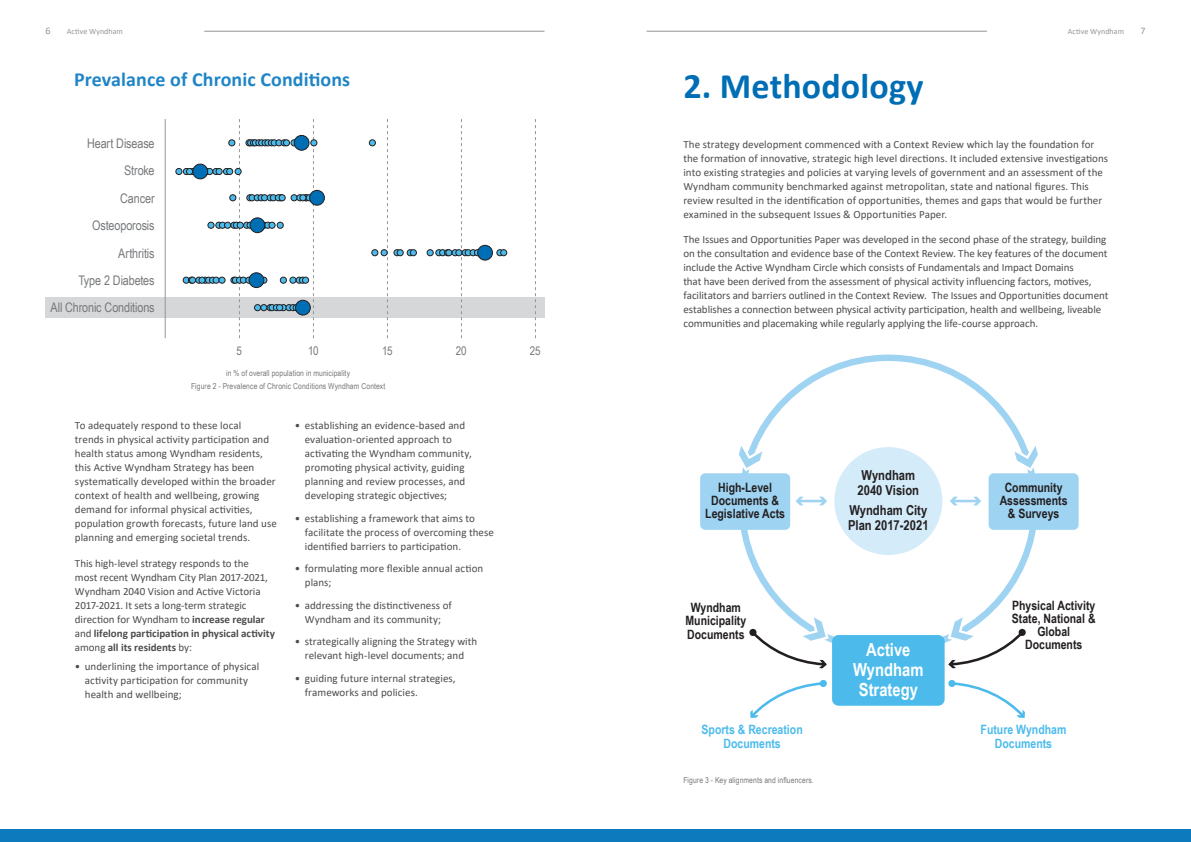
<style>
.page{position:relative;width:1191px;height:842px;background:#fff}
.page>*{position:absolute;margin:0;border:0;box-sizing:border-box;transform-origin:0 0}
.Headers{font:700 36px "Calibri";letter-spacing:.005em;color:#006eb5}
.HeaderSub{font:700 20px "Calibri";letter-spacing:.005em;color:#1f85c7}
.t1{font:700 18px/19.7px "Arial Narrow";color:#fff;text-align:center}
.t2{font:700 13.7px/15px "Arial Narrow";color:#231f20}
.Body_Copy{font:13.2px "Arial Narrow";letter-spacing:-.01em;color:#76787b}
.t3{font:700 12.8px/13.3px "Arial Narrow";color:#231f20;text-align:center}
.t4{font:700 12.8px/13.3px "Arial Narrow";color:#4cbbeb;text-align:center}
.Body_Copy-2{font:12px "Arial Narrow";letter-spacing:-.02em;color:#76787b}
.BodyText{font:11px/14px "Calibri";color:#4b4c4d}
.t5{font:10px "Calibri";color:#939598}
.Body_Copy-3{font:8.2px "Arial Narrow";letter-spacing:.015em;color:#76787b}
.BodyText-2{font:8.2px "Arial Narrow";letter-spacing:.015em;color:#76787b}
.t6{font:8px "Calibri";letter-spacing:.005em;color:#939598}
.s1{font-weight:700}
</style>
<div class="page">
<hr style="left:204px;top:31px;width:340px;height:1px;background:#939598">
<hr style="left:646px;top:31px;width:341px;height:1px;background:#939598">
<div style="left:0;top:829px;width:1191px;height:13px;background:#0d7abd"></div>
<div style="left:45px;top:297px;width:499px;height:21px;background:#d6d7d9"></div>
<svg style="left:535px;top:119px;width:1px;height:219px"></svg>
<div style="left:176px;top:168px;width:6px;height:7px;background:#4cbbeb;border-radius:50%"></div>
<div style="left:176px;top:168px;width:6px;height:7px;border:1px solid #231f20;border-radius:50%"></div>
<div style="left:309px;top:190px;width:15px;height:15px;background:#006eb5;border-radius:50%"></div>
<div style="left:309px;top:190px;width:15px;height:15px;border:1px solid #231f20;border-radius:50%"></div>
<svg style="left:369px;top:119px;width:19px;height:219px"></svg>
<svg style="left:394px;top:250px;width:22px;height:6px"></svg>
<svg style="left:427px;top:119px;width:53px;height:219px"></svg>
<svg style="left:497px;top:250px;width:5px;height:6px"></svg>
<div style="left:500px;top:250px;width:7px;height:6px;background:#4cbbeb;border-radius:50%"></div>
<div style="left:500px;top:250px;width:7px;height:6px;border:1px solid #231f20;border-radius:50%"></div>
<div style="left:477px;top:245px;width:15px;height:15px;background:#006eb5;border-radius:50%"></div>
<div style="left:477px;top:245px;width:15px;height:15px;border:1px solid #231f20;border-radius:50%"></div>
<svg style="left:183px;top:119px;width:134px;height:219px"></svg>
<div style="left:293px;top:304px;width:6px;height:7px;border:1px solid #231f20;border-radius:50%"></div>
<div style="left:295px;top:300px;width:15px;height:15px;background:#006eb5;border-radius:50%"></div>
<div style="left:295px;top:300px;width:15px;height:15px;border:1px solid #231f20;border-radius:50%"></div>
<hr style="left:165px;top:119px;width:1px;height:219px;background:#939598">
<div style="left:834px;top:447px;width:108px;height:108px;background:#d4ebf9;border-radius:50%"></div>
<svg style="left:750px;top:681px;width:76px;height:37px"></svg>
<svg style="left:949px;top:681px;width:76px;height:37px"></svg>
<div style="left:832px;top:635px;width:112px;height:71px;background:#4cbbeb;border-radius:6px"></div>
<div style="left:700px;top:473px;width:90px;height:57px;background:#9ed3f2;border-radius:5px"></div>
<div style="left:988px;top:473px;width:90px;height:57px;background:#9ed3f2;border-radius:5px"></div>
<hr style="left:798px;top:500px;width:26px;height:2px;background:#9ed3f2">
<svg style="left:796px;top:497px;width:7px;height:8px"></svg>
<svg style="left:819px;top:497px;width:8px;height:8px"></svg>
<hr style="left:952px;top:500px;width:26px;height:2px;background:#9ed3f2">
<svg style="left:950px;top:497px;width:7px;height:8px"></svg>
<svg style="left:973px;top:497px;width:8px;height:8px"></svg>
<svg style="left:739px;top:433px;width:25px;height:38px"></svg>
<svg style="left:1012px;top:433px;width:26px;height:38px"></svg>
<svg style="left:947px;top:605px;width:79px;height:63px"></svg>
<svg style="left:749px;top:605px;width:79px;height:63px"></svg>
<p class="t5" style="left:45px;top:24px;width:7px">6</p>
<p class="t6" style="left:67px;top:26px;width:58px">Active Wyndham</p>
<p class="t6" style="left:1068px;top:26px;width:58px">Active Wyndham</p>
<p class="t5" style="left:1140px;top:24px;width:7px">7</p>
<p class="HeaderSub" style="left:74px;top:65px;width:278px">Prevalance of Chronic Conditions</p>
<p class="Body_Copy" style="left:87px;top:134px;width:69px">Heart Disease</p>
<p class="Body_Copy" style="left:124px;top:161px;width:32px">Stroke</p>
<p class="Body_Copy" style="left:120px;top:188px;width:36px">Cancer</p>
<p class="Body_Copy" style="left:92px;top:216px;width:64px">Osteoporosis</p>
<p class="Body_Copy" style="left:118px;top:243px;width:38px">Arthritis</p>
<p class="Body_Copy" style="left:78px;top:271px;width:78px">Type 2 Diabetes</p>
<p class="Body_Copy" style="left:50px;top:298px;width:106px">All Chronic Conditions</p>
<p class="Body_Copy-2" style="left:236px;top:342px;width:7px">5</p>
<p class="Body_Copy-2" style="left:308px;top:342px;width:12px">10</p>
<p class="Body_Copy-2" style="left:382px;top:342px;width:12px">15</p>
<p class="Body_Copy-2" style="left:456px;top:342px;width:12px">20</p>
<p class="Body_Copy-2" style="left:530px;top:342px;width:12px">25</p>
<p class="Body_Copy-3" style="left:226px;top:367px;width:125px">in % of overall population in municipality</p>
<p class="Body_Copy-3" style="left:191px;top:380px;width:196px">Figure 2 - Prevalence of Chronic Conditions Wyndham Context</p>
<p class="BodyText" style="left:75px;top:418px;width:203px">To adequately respond to these local<br>trends in physical activity participation and health status among Wyndham residents, this Active Wyndham Strategy has been systematically developed within the broader context of health and wellbeing, growing demand for informal physical activities, population growth forecasts, future land use planning and emerging societal trends.</p>
<p class="BodyText" style="left:75px;top:556px;width:201px">This high-level strategy responds to the<br>most recent Wyndham City Plan 2017-2021, Wyndham 2040 Vision and Active Victoria 2017-2021. It sets a long-term strategic direction for Wyndham to <span class="s1">increase regular </span>and <span class="s1">lifelong participation in physical activity </span>among <span class="s1">all its residents</span> by:</p>
<p class="BodyText" style="left:85px;top:659px;width:176px;text-indent:-10px">• underlining the importance of physical activity participation for community health and wellbeing;</p>
<p class="BodyText" style="left:305px;top:418px;width:168px;text-indent:-10px">• establishing an evidence-based and evaluation-oriented approach to activating the Wyndham community, promoting physical activity, guiding planning and review processes, and developing strategic objectives;</p>
<p class="BodyText" style="left:305px;top:511px;width:191px;text-indent:-10px">• establishing a framework that aims to facilitate the process of overcoming these identified barriers to participation.</p>
<p class="BodyText" style="left:305px;top:561px;width:180px;text-indent:-10px">• formulating more flexible annual action plans;</p>
<p class="BodyText" style="left:295px;top:598px;width:158px;text-align:center">• addressing the distinctiveness of<br>Wyndham and its community;</p>
<p class="BodyText" style="left:295px;top:634px;width:184px;text-align:center">• strategically aligning the Strategy with relevant high-level documents; and</p>
<p class="BodyText" style="left:305px;top:671px;width:152px;text-indent:-10px">• guiding future internal strategies, frameworks and policies.</p>
<p class="Headers" style="left:683px;top:60px;width:241px">2. Methodology</p>
<p class="BodyText" style="left:683px;top:137px;width:426px">The strategy development commenced with a Context Review which lay the foundation for the formation of innovative, strategic high level directions. It included extensive investigations into existing strategies and policies at varying levels of government and an assessment of the Wyndham community benchmarked against metropolitan, state and national figures. This review resulted in the identification of opportunities, themes and gaps that would be further examined in the subsequent Issues &amp; Opportunities Paper.</p>
<p class="BodyText" style="left:683px;top:232px;width:426px">The Issues and Opportunities Paper was developed in the second phase of the strategy, building on the consultation and evidence base of the Context Review. The key features of the document include the Active Wyndham Circle which consists of Fundamentals and Impact Domains<br>that have been derived from the assessment of physical activity influencing factors, motives, facilitators and barriers outlined in the Context Review. The Issues and Opportunities document establishes a connection between physical activity participation, health and wellbeing, liveable communities and placemaking while regularly applying the life-course approach.</p>
<p class="t2" style="left:857px;top:467px;width:63px">Wyndham<br>2040 Vision</p>
<p class="t2" style="left:848px;top:502px;width:82px">Wyndham City<br>Plan 2017-2021</p>
<p class="t3" style="left:705px;top:480px;width:81px">High-Level<br>Documents &amp;<br>Legislative Acts</p>
<p class="t3" style="left:999px;top:480px;width:69px">Community<br>Assessments &amp; Surveys</p>
<p class="t3" style="left:685px;top:600px;width:62px">Wyndham<br>Municipality<br>Documents</p>
<p class="t3" style="left:1012px;top:598px;width:85px">Physical Activity<br>State, National &amp;<br>Global<br>Documents</p>
<p class="t1" style="left:853px;top:639px;width:72px">Active<br>Wyndham<br>Strategy</p>
<p class="t4" style="left:701px;top:722px;width:103px">Sports &amp; Recreation<br>Documents</p>
<p class="BodyText-2" style="left:683px;top:774px;width:132px">Figure 3 - Key alignments and influencers.</p>
<p class="t4" style="left:980px;top:722px;width:87px">Future Wyndham<br>Documents</p>
</div>
